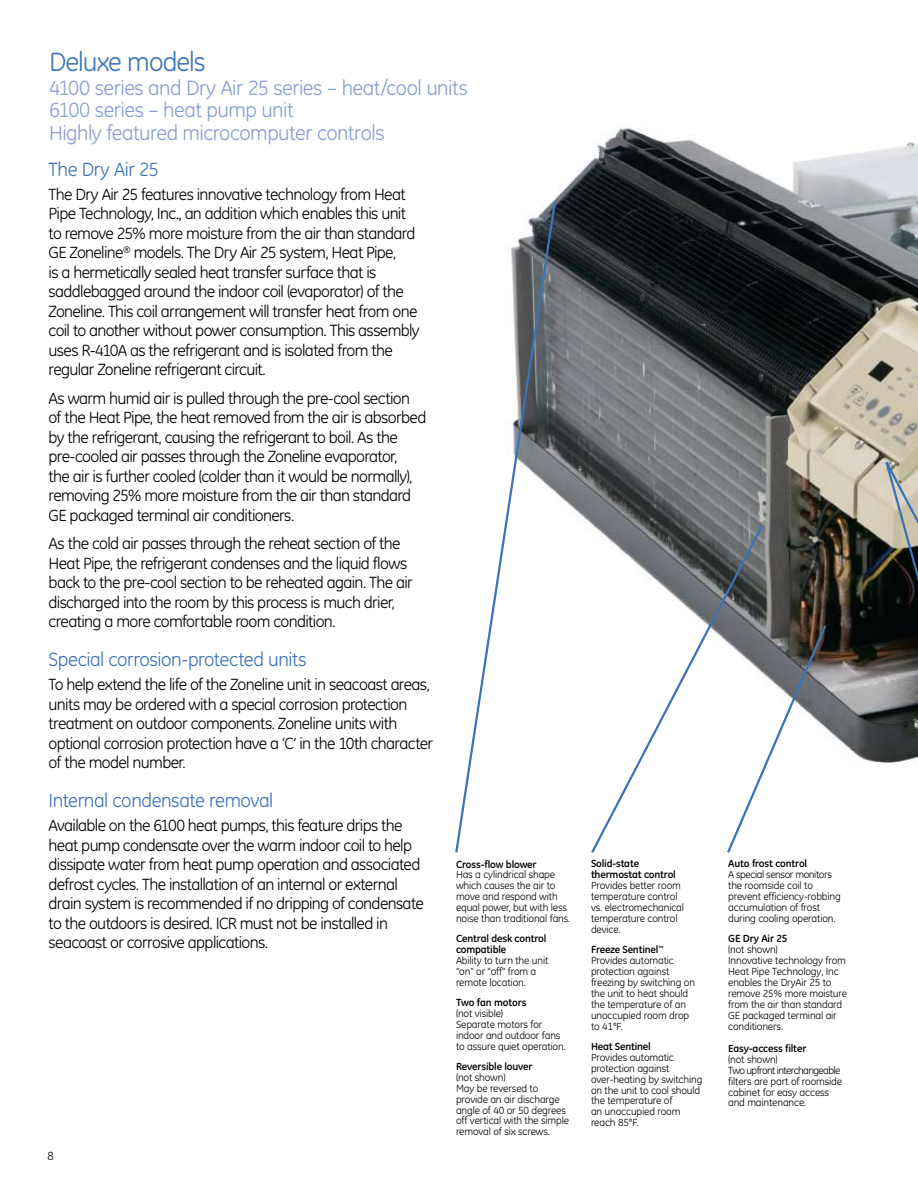
<style>
.page{position:relative;width:918px;height:1188px;background:#fff}
.page>*{position:absolute;margin:0;border:0;box-sizing:border-box;transform-origin:0 0}
.t1{font:27px "GE Inspira";letter-spacing:-.035em;color:#3b73b9}
.t2{font:21px/22.5px "GE Inspira";letter-spacing:-.025em;color:#869ed1}
.t3{font:19.5px "GE Inspira";letter-spacing:-.025em;color:#3b73b9}
.t4{font:16.5px/19.5px "GE Inspira";letter-spacing:-.04em;color:#000}
.t5{font:12px "GE Inspira";color:#000}
.t6{font:10.5px/10.9px "GE Inspira";letter-spacing:-.015em;color:#000}
.t7{font:700 10.5px/10.9px "GE Inspira";letter-spacing:-.015em;color:#000}
.s1{font-weight:700}
</style>
<div class="page">
<img style="left:553px;top:128px;width:365px;height:635px">
<svg style="left:765px;top:623px;width:63px;height:146px"></svg>
<svg style="left:879px;top:443px;width:39px;height:321px;background:#61615b"></svg>
<svg style="left:589px;top:523px;width:176px;height:330px"></svg>
<svg style="left:455px;top:200px;width:102px;height:653px"></svg>
<h1 class="t1" style="left:49px;top:46px;width:158px">Deluxe models</h1>
<p class="t2" style="left:49px;top:76px;width:420px">4100 series and Dry Air 25 series – heat/cool units<br>6100 series – heat pump unit<br>Highly featured microcomputer controls</p>
<p class="t3" style="left:49px;top:158px;width:112px">The Dry Air 25</p>
<p class="t4" style="left:49px;top:184px;width:373px">The Dry Air 25 features innovative technology from Heat Pipe Technology, Inc., an addition which enables this unit to remove 25% more moisture from the air than standard GE Zoneline<sup>®</sup> models. The Dry Air 25 system, Heat Pipe,<br>is a hermetically sealed heat transfer surface that is saddlebagged around the indoor coil (evaporator) of the Zoneline. This coil arrangement will transfer heat from one coil to another without power consumption. This assembly uses R-410A as the refrigerant and is isolated from the regular Zoneline refrigerant circuit.</p>
<p class="t4" style="left:49px;top:388px;width:379px">As warm humid air is pulled through the pre-cool section of the Heat Pipe, the heat removed from the air is absorbed by the refrigerant, causing the refrigerant to boil. As the pre-cooled air passes through the Zoneline evaporator,<br>the air is further cooled (colder than it would be normally), removing 25% more moisture from the air than standard GE packaged terminal air conditioners.</p>
<p class="t4" style="left:49px;top:534px;width:366px">As the cold air passes through the reheat section of the Heat Pipe, the refrigerant condenses and the liquid flows back to the pre-cool section to be reheated again. The air discharged into the room by this process is much drier, creating a more comfortable room condition.</p>
<p class="t3" style="left:49px;top:648px;width:260px">Special corrosion-protected units</p>
<p class="t4" style="left:49px;top:675px;width:386px">To help extend the life of the Zoneline unit in seacoast areas, units may be ordered with a special corrosion protection treatment on outdoor components. Zoneline units with optional corrosion protection have a ‘C’ in the 10th character of the model number.</p>
<p class="t3" style="left:49px;top:789px;width:226px">Internal condensate removal</p>
<p class="t4" style="left:49px;top:816px;width:377px">Available on the 6100 heat pumps, this feature drips the heat pump condensate over the warm indoor coil to help dissipate water from heat pump operation and associated defrost cycles. The installation of an internal or external drain system is recommended if no dripping of condensate to the outdoors is desired. ICR must not be installed in seacoast or corrosive applications.</p>
<p class="t5" style="left:47px;top:1149px;width:8px">8</p>
<p class="t7" style="left:456px;top:858px;width:82px">Cross-flow blower</p>
<p class="t6" style="left:456px;top:869px;width:116px">Has a cylindrical shape which causes the air to move and respond with equal power, but with less noise than traditional fans.</p>
<p class="t7" style="left:456px;top:933px;width:92px">Central desk control compatible</p>
<p class="t6" style="left:456px;top:955px;width:94px">Ability to turn the unit “on” or "off" from a remote location.</p>
<p class="t7" style="left:456px;top:997px;width:72px">Two fan motors</p>
<p class="t6" style="left:456px;top:1008px;width:111px">(not visible)<br>Separate motors for indoor and outdoor fans to assure quiet operation.</p>
<p class="t7" style="left:456px;top:1060px;width:78px">Reversible louver</p>
<p class="t6" style="left:456px;top:1072px;width:115px">(not shown)<br>May be reversed to provide an air discharge angle of 40 or 50 degrees off vertical with the simple removal of six screws.</p>
<p class="t7" style="left:591px;top:858px;width:86px">Solid-state thermostat control</p>
<p class="t6" style="left:591px;top:880px;width:95px">Provides better room temperature control vs. electromechanical temperature control device.</p>
<p class="t6" style="left:591px;top:944px;width:106px"><span class="s1">Freeze Sentinel</span><sup>™<br></sup>Provides automatic protection against freezing by switching on the unit to heat should the temperature of an unoccupied room drop to 41°F.</p>
<p class="t7" style="left:591px;top:1040px;width:61px">Heat Sentinel</p>
<p class="t6" style="left:591px;top:1052px;width:113px">Provides automatic protection against over-heating by switching on the unit to cool should the temperature of<br>an unoccupied room reach 85°F.</p>
<p class="t7" style="left:728px;top:858px;width:81px">Auto frost control</p>
<p class="t6" style="left:728px;top:869px;width:114px">A special sensor monitors the roomside coil to prevent efficiency-robbing accumulation of frost during cooling operation.</p>
<p class="t7" style="left:728px;top:933px;width:61px">GE Dry Air 25</p>
<p class="t6" style="left:728px;top:944px;width:120px">(not shown)<br>Innovative technology from<br>Heat Pipe Technology, Inc enables the DryAir 25 to remove 25% more moisture from the air than standard<br>GE packaged terminal air conditioners.</p>
<p class="t7" style="left:728px;top:1042px;width:80px">Easy-access filter</p>
<p class="t6" style="left:728px;top:1054px;width:115px">(not shown)<br>Two upfront interchangeable filters are part of roomside cabinet for easy access and maintenance.</p>
</div>
